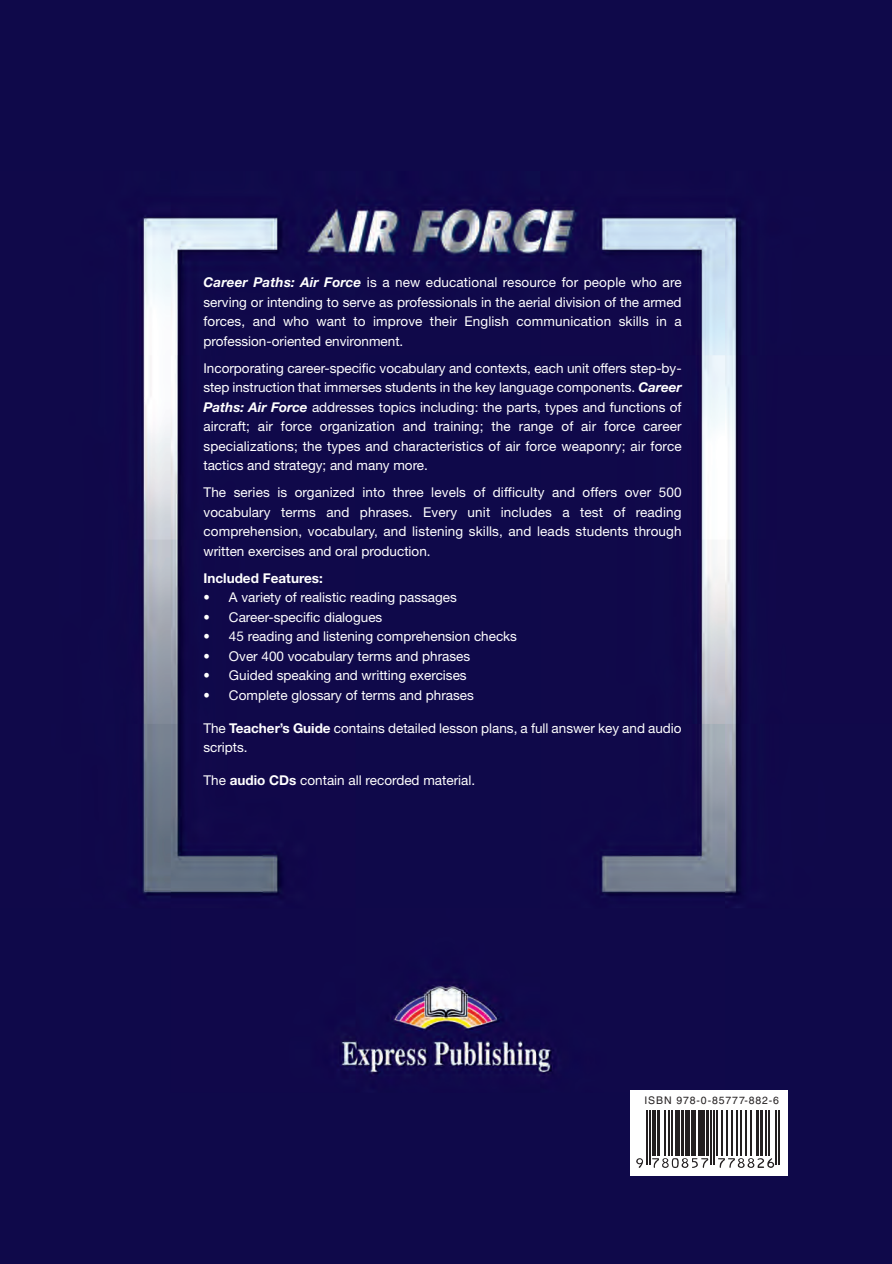
<style>
.page{position:relative;width:892px;height:1264px;background:#fff}
.page>*{position:absolute;margin:0;border:0;box-sizing:border-box;transform-origin:0 0}
.t1{font:13.5px/19.5px "Helvetica Neue LT Std";color:#fff;text-align:justify}
.t2{font:13.5px "Helvetica Neue LT Std";color:#fff;scale:.95 1}
.t3{font:700 13.5px "Helvetica Neue LT Std";color:#fff}
.t4{font:10.5px "Helvetica LT Std";letter-spacing:.085em;color:#231f20}
.s1{font-weight:700;font-style:italic}
.s2{font-weight:700}
</style>
<div class="page">
<img style="left:0;top:0;width:891px;height:1264px">
<div style="left:630px;top:1090px;width:157px;height:86px;background:#fff"></div>
<svg style="left:646px;top:1110px;width:134px;height:56px"></svg>
<hr style="left:646px;top:1110px;width:1px;height:54px;background:#231f20">
<hr style="left:648px;top:1110px;width:2px;height:54px;background:#231f20">
<svg style="left:651px;top:1110px;width:4px;height:46px"></svg>
<hr style="left:657px;top:1110px;width:2px;height:46px;background:#231f20">
<hr style="left:664px;top:1110px;width:1px;height:46px;background:#231f20">
<hr style="left:668px;top:1110px;width:1px;height:46px;background:#231f20">
<hr style="left:671px;top:1110px;width:1px;height:46px;background:#231f20">
<hr style="left:675px;top:1110px;width:4px;height:46px;background:#231f20">
<hr style="left:681px;top:1110px;width:2px;height:46px;background:#231f20">
<hr style="left:685px;top:1110px;width:4px;height:46px;background:#231f20">
<div style="left:690px;top:1110px;width:5px;height:46px;background:#231f20"></div>
<hr style="left:698px;top:1110px;width:1px;height:46px;background:#231f20">
<hr style="left:700px;top:1110px;width:4px;height:46px;background:#231f20">
<hr style="left:706px;top:1110px;width:3px;height:46px;background:#231f20">
<hr style="left:710px;top:1110px;width:1px;height:54px;background:#231f20">
<hr style="left:713px;top:1110px;width:1px;height:54px;background:#231f20">
<hr style="left:716px;top:1110px;width:1px;height:46px;background:#231f20">
<hr style="left:721px;top:1110px;width:1px;height:46px;background:#231f20">
<hr style="left:726px;top:1110px;width:1px;height:46px;background:#231f20">
<hr style="left:731px;top:1110px;width:1px;height:46px;background:#231f20">
<hr style="left:735px;top:1110px;width:1px;height:46px;background:#231f20">
<hr style="left:740px;top:1110px;width:1px;height:46px;background:#231f20">
<hr style="left:745px;top:1110px;width:1px;height:46px;background:#231f20">
<hr style="left:749px;top:1110px;width:2px;height:46px;background:#231f20">
<hr style="left:755px;top:1110px;width:3px;height:46px;background:#231f20">
<hr style="left:759px;top:1110px;width:3px;height:46px;background:#231f20">
<hr style="left:765px;top:1110px;width:1px;height:46px;background:#231f20">
<hr style="left:768px;top:1110px;width:1px;height:46px;background:#231f20">
<hr style="left:775px;top:1110px;width:1px;height:54px;background:#231f20">
<hr style="left:778px;top:1110px;width:1px;height:54px;background:#231f20">
<svg style="left:636px;top:1158px;width:7px;height:10px"></svg>
<svg style="left:652px;top:1158px;width:56px;height:10px"></svg>
<svg style="left:717px;top:1158px;width:57px;height:10px"></svg>
<p class="t1" style="left:203px;top:274px;width:479px"><span class="s1">Career Paths: Air Force</span> is a new educational resource for people who are serving or intending to serve as professionals in the aerial division of the armed forces, and who want to improve their English communication skills in a profession-oriented environment.</p>
<p class="t1" style="left:203px;top:359px;width:479px">Incorporating career-specific vocabulary and contexts, each unit offers step-by&shy;step instruction that immerses students in the key language components. <span class="s1">Career Paths: Air Force</span> addresses topics including: the parts, types and functions of aircraft; air force organization and training; the range of air force career specializations; the types and characteristics of air force weaponry; air force tactics and strategy; and many more.</p>
<p class="t1" style="left:203px;top:484px;width:479px">The series is organized into three levels of difficulty and offers over 500 vocabulary terms and phrases. Every unit includes a test of reading comprehension, vocabulary, and listening skills, and leads students through written exercises and oral production.</p>
<p class="t3" style="left:203px;top:573px;width:121px">Included Features:</p>
<p class="t2" style="left:203px;top:593px;width:268px">• A variety of realistic reading passages</p>
<p class="t2" style="left:203px;top:612px;width:190px">• Career-specific dialogues</p>
<p class="t2" style="left:203px;top:632px;width:331px">• 45 reading and listening comprehension checks</p>
<p class="t2" style="left:203px;top:651px;width:282px">• Over 400 vocabulary terms and phrases</p>
<p class="t2" style="left:203px;top:671px;width:278px">• Guided speaking and writting exercises</p>
<p class="t2" style="left:203px;top:690px;width:286px">• Complete glossary of terms and phrases</p>
<p class="t1" style="left:203px;top:719px;width:479px">The <span class="s2">Teacher’s Guide</span> contains detailed lesson plans, a full answer key and audio scripts.</p>
<p class="t1" style="left:203px;top:772px;width:273px">The <span class="s2">audio CDs</span> contain all recorded material.</p>
<p class="t4" style="left:644px;top:1096px;width:136px">ISBN 978-0-85777-882-6</p>
</div>
